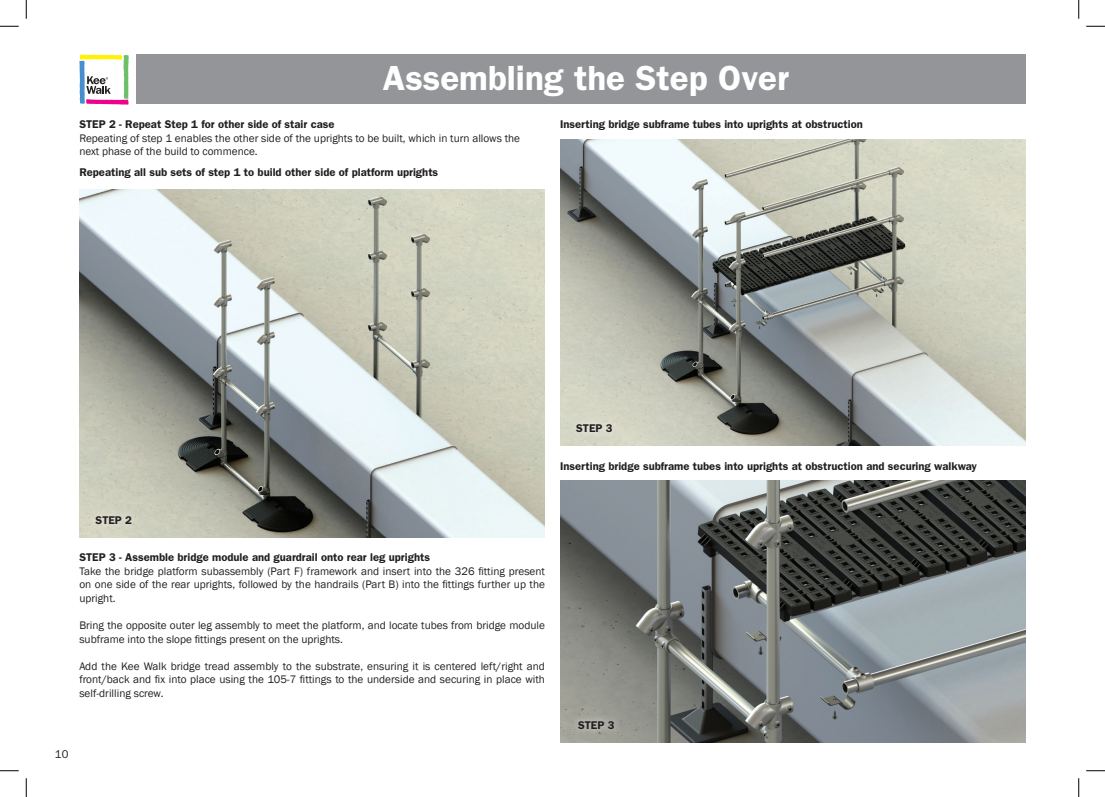
<style>
.page{position:relative;width:1105px;height:797px;background:#fff}
.page>*{position:absolute;margin:0;border:0;box-sizing:border-box;transform-origin:0 0}
.t1{font:600 35px "ITC Franklin Gothic Std";color:#fff}
.t2{font:11.25px/13.5px "Franklin Gothic";color:#231f20;text-align:justify}
.t3{font:600 11.25px "ITC Franklin Gothic Std";color:#231f20}
.t4{font:11.25px "Franklin Gothic IT Cby BT";color:#231f20}
</style>
<div class="page">
<div style="left:136px;top:55px;width:889px;height:49px;background:#939598"></div>
<svg style="left:79px;top:55px;width:50px;height:49px"></svg>
<img style="left:79px;top:190px;width:466px;height:347px">
<img style="left:560px;top:140px;width:465px;height:305px">
<img style="left:560px;top:480px;width:465px;height:262px">
<div style="left:88px;top:508px;width:51px;height:24px;background:#d5d5c4"></div>
<div style="left:569px;top:416px;width:51px;height:23px;background:#d8d9c9"></div>
<div style="left:571px;top:713px;width:51px;height:23px;background:#fff;opacity:.75"></div>
<svg style="left:0;top:25px;width:19px;height:2px"></svg>
<svg style="left:1086px;top:25px;width:19px;height:2px"></svg>
<svg style="left:0;top:770px;width:19px;height:1px"></svg>
<svg style="left:1086px;top:770px;width:19px;height:1px"></svg>
<svg style="left:25px;top:0;width:2px;height:19px"></svg>
<svg style="left:25px;top:778px;width:2px;height:19px"></svg>
<svg style="left:1078px;top:0;width:1px;height:19px"></svg>
<svg style="left:1078px;top:778px;width:1px;height:19px"></svg>
<h1 class="t1" style="left:383px;top:57px;width:408px">Assembling the Step Over</h1>
<p class="t3" style="left:79px;top:118px;width:257px">STEP 2 - Repeat Step 1 for other side of stair case</p>
<p class="t2" style="left:79px;top:131px;width:442px">Repeating of step 1 enables the other side of the uprights to be built, which in turn allows the next phase of the build to commence.</p>
<p class="t3" style="left:79px;top:165px;width:360px">Repeating all sub sets of step 1 to build other side of platform uprights</p>
<p class="t3" style="left:560px;top:117px;width:304px">Inserting bridge subframe tubes into uprights at obstruction</p>
<p class="t3" style="left:576px;top:421px;width:38px">STEP 3</p>
<p class="t3" style="left:560px;top:459px;width:418px">Inserting bridge subframe tubes into uprights at obstruction and securing walkway</p>
<p class="t3" style="left:96px;top:513px;width:38px">STEP 2</p>
<p class="t3" style="left:79px;top:551px;width:352px">STEP 3 - Assemble bridge module and guardrail onto rear leg uprights</p>
<p class="t2" style="left:79px;top:564px;width:467px">Take the bridge platform subassembly (Part F) framework and insert into the 326 fitting present on one side of the rear uprights, followed by the handrails (Part B) into the fittings further up the upright.</p>
<p class="t2" style="left:79px;top:618px;width:467px">Bring the opposite outer leg assembly to meet the platform, and locate tubes from bridge module subframe into the slope fittings present on the uprights.</p>
<p class="t2" style="left:79px;top:659px;width:467px">Add the Kee Walk bridge tread assembly to the substrate, ensuring it is centered left/right and front/back and fix into place using the 105-7 fittings to the underside and securing in place with self-drilling screw.</p>
<p class="t4" style="left:55px;top:747px;width:15px">10</p>
<p class="t3" style="left:578px;top:718px;width:38px">STEP 3</p>
</div>
